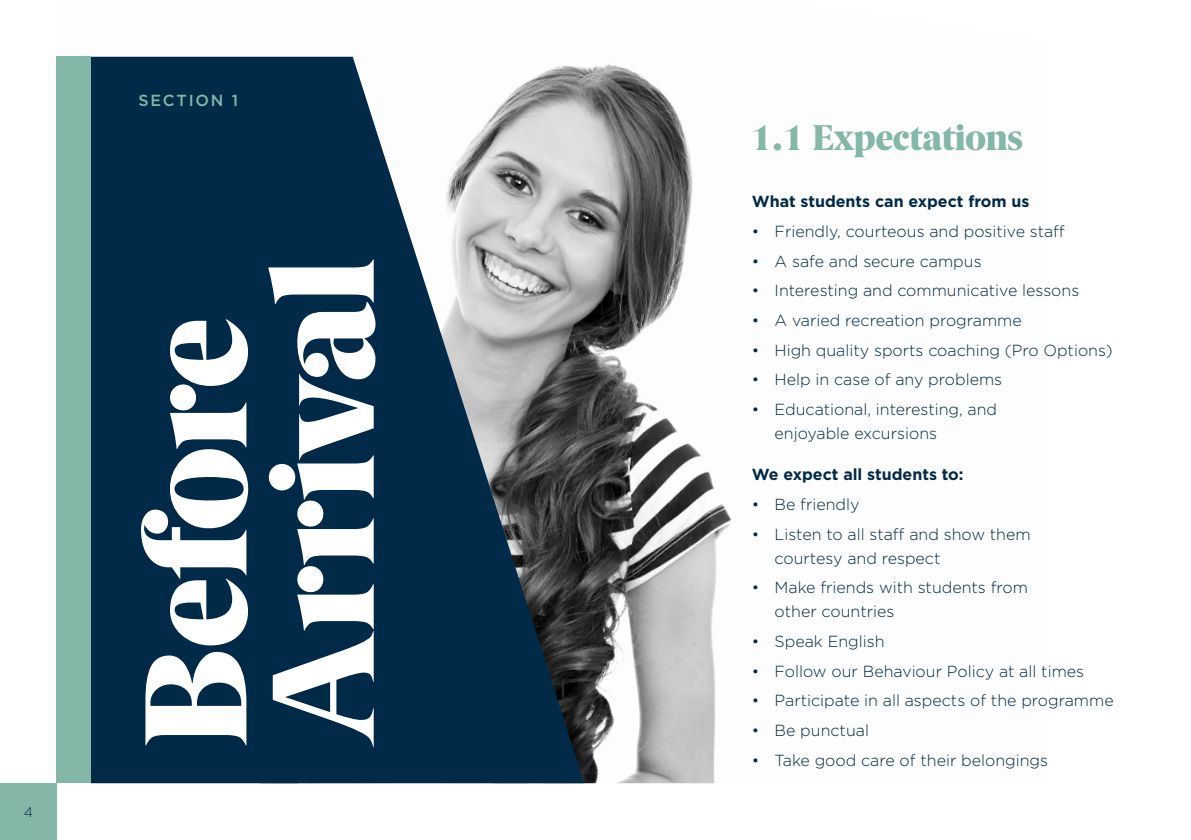
<style>
.page{position:relative;width:1191px;height:840px;background:#fff}
.page>*{position:absolute;margin:0;border:0;box-sizing:border-box;transform-origin:0 0}
.t1{font:900 146.2px/127.2px "Berlingske Serif";letter-spacing:-.015em;color:#fff}
.t2{font:900 36px "Berlingske Serif";letter-spacing:-.01em;color:#83b7a8}
.Body_copy{font:300 16px/24px "Gotham";color:#002a47}
.Body_sub_header{font:700 16px "Gotham";color:#002a47}
.t3{font:500 16px "Gotham";letter-spacing:.11em;color:#83b7a8}
.t4{font:300 14px "Gotham";color:#002a47}
</style>
<div class="page">
<div style="left:0;top:782px;width:57px;height:57px;background:#83b7a8"></div>
<img style="left:57px;top:56px;width:675px;height:726px">
<svg style="left:91px;top:57px;width:493px;height:725px;background:#27475e"></svg>
<div style="left:57px;top:57px;width:34px;height:725px;background:#83b7a8"></div>
<p class="t4" style="left:24px;top:802px;width:11px">4</p>
<p class="t3" style="left:138px;top:90px;width:101px">SECTION 1</p>
<p class="t1" style="left:123px;top:747px;width:490px;rotate:-90deg">Before<br>Arrival</p>
<p class="t2" style="left:750px;top:108px;width:274px">1.1 Expectations</p>
<p class="Body_sub_header" style="left:752px;top:191px;width:279px">What students can expect from us</p>
<p class="Body_copy" style="left:752px;top:219px;width:314px">• Friendly, courteous and positive staff</p>
<p class="Body_copy" style="left:752px;top:248px;width:231px">• A safe and secure campus</p>
<p class="Body_copy" style="left:752px;top:278px;width:329px">• Interesting and communicative lessons</p>
<p class="Body_copy" style="left:752px;top:308px;width:271px">• A varied recreation programme</p>
<p class="Body_copy" style="left:752px;top:337px;width:362px">• High quality sports coaching (Pro Options)</p>
<p class="Body_copy" style="left:752px;top:367px;width:252px">• Help in case of any problems</p>
<p class="Body_copy" style="left:774px;top:397px;width:224px;text-indent:-23px">• Educational, interesting, and enjoyable excursions</p>
<p class="Body_sub_header" style="left:752px;top:463px;width:213px">We expect all students to:</p>
<p class="Body_copy" style="left:752px;top:491px;width:109px">• Be friendly</p>
<p class="Body_copy" style="left:774px;top:521px;width:257px;text-indent:-23px">• Listen to all staff and show them courtesy and respect</p>
<p class="Body_copy" style="left:774px;top:575px;width:255px;text-indent:-23px">• Make friends with students from other countries</p>
<p class="Body_copy" style="left:752px;top:628px;width:134px">• Speak English</p>
<p class="Body_copy" style="left:752px;top:658px;width:334px">• Follow our Behaviour Policy at all times</p>
<p class="Body_copy" style="left:752px;top:688px;width:363px">• Participate in all aspects of the programme</p>
<p class="Body_copy" style="left:752px;top:717px;width:119px">• Be punctual</p>
<p class="Body_copy" style="left:752px;top:747px;width:297px">• Take good care of their belongings</p>
</div>
